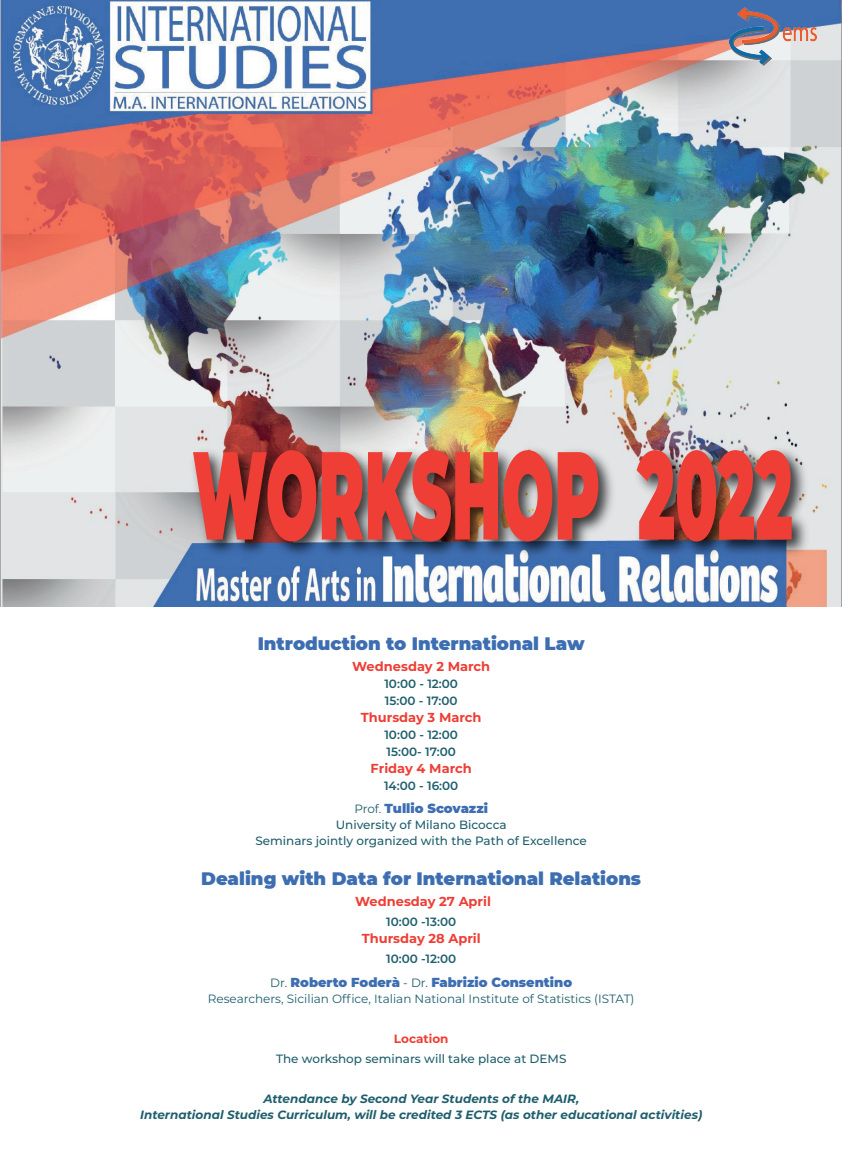
<style>
.page{position:relative;width:842px;height:1162px;background:#fff}
.page>*{position:absolute;margin:0;border:0;box-sizing:border-box;transform-origin:0 0}
.t1{font:900 18px "Montserrat";color:#3d6eb1}
.t2{font:700 13px "Montserrat";color:#ee3e35}
.t3{font:900 13px "Montserrat";color:#3d6eb1}
.t4{font:italic 700 12px/16px "Montserrat";color:#1e5e6c;text-align:center}
.t5{font:500 12px/15px "Montserrat";color:#1e5e6c;text-align:center}
.t6{font:600 12px/17px "Montserrat";color:#1e5e6c}
.t7{font:12px "Montserrat";color:#1e5e6c}
.t8{font:700 12px "Montserrat";color:#ee3e35}
.s1{font-weight:400;font-size:12px;color:#1e5e6c}
</style>
<div class="page">
<img style="left:0;top:0;width:842px;height:606px">
<img style="left:729px;top:8px;width:87px;height:57px">
<img style="left:185px;top:442px;width:629px;height:121px">
<svg style="left:193px;top:450px;width:123px;height:91px;background:#c2443e"></svg>
<svg style="left:322px;top:450px;width:230px;height:91px;background:#cb544b"></svg>
<svg style="left:558px;top:452px;width:40px;height:87px;background:#d0524c"></svg>
<img style="left:637px;top:450px;width:155px;height:91px">
<h1 class="t1" style="left:258px;top:630px;width:329px">Introduction to International Law</h1>
<p class="t2" style="left:352px;top:657px;width:139px">Wednesday 2 March</p>
<p class="t6" style="left:384px;top:675px;width:75px">10:00 - 12:00<br>15:00 - 17:00</p>
<p class="t2" style="left:361px;top:708px;width:122px">Thursday 3 March</p>
<p class="t6" style="left:384px;top:726px;width:75px">10:00 - 12:00<br>15:00- 17:00</p>
<p class="t2" style="left:371px;top:759px;width:103px">Friday 4 March</p>
<p class="t6" style="left:384px;top:777px;width:76px">14:00 - 16:00</p>
<p class="t3" style="left:354px;top:799px;width:135px"><span class="s1">Prof.</span> Tullio Scovazzi</p>
<p class="t5" style="left:255px;top:817px;width:333px">University of Milano Bicocca<br>Seminars jointly organized with the Path of Excellence</p>
<h1 class="t1" style="left:201px;top:864px;width:441px">Dealing with Data for International Relations</h1>
<p class="t2" style="left:355px;top:891px;width:137px">Wednesday 27 April</p>
<p class="t6" style="left:386px;top:912px;width:72px">10:00 -13:00</p>
<p class="t2" style="left:362px;top:928px;width:121px">Thursday 28 April</p>
<p class="t6" style="left:386px;top:949px;width:72px">10:00 -12:00</p>
<p class="t3" style="left:270px;top:972px;width:303px"><span class="s1">Dr.</span> Roberto Foderà <span class="s1">- Dr.</span> Fabrizio Consentino</p>
<p class="t7" style="left:208px;top:989px;width:428px">Researchers, Sicilian Office, Italian National Institute of Statistics (ISTAT)</p>
<p class="t8" style="left:394px;top:1029px;width:56px">Location</p>
<p class="t5" style="left:276px;top:1050px;width:292px">The workshop seminars will take place at DEMS</p>
<p class="t4" style="left:140px;top:1089px;width:564px">Attendance by Second Year Students of the MAIR,<br>International Studies Curriculum, will be credited 3 ECTS (as other educational activities)</p>
</div>
